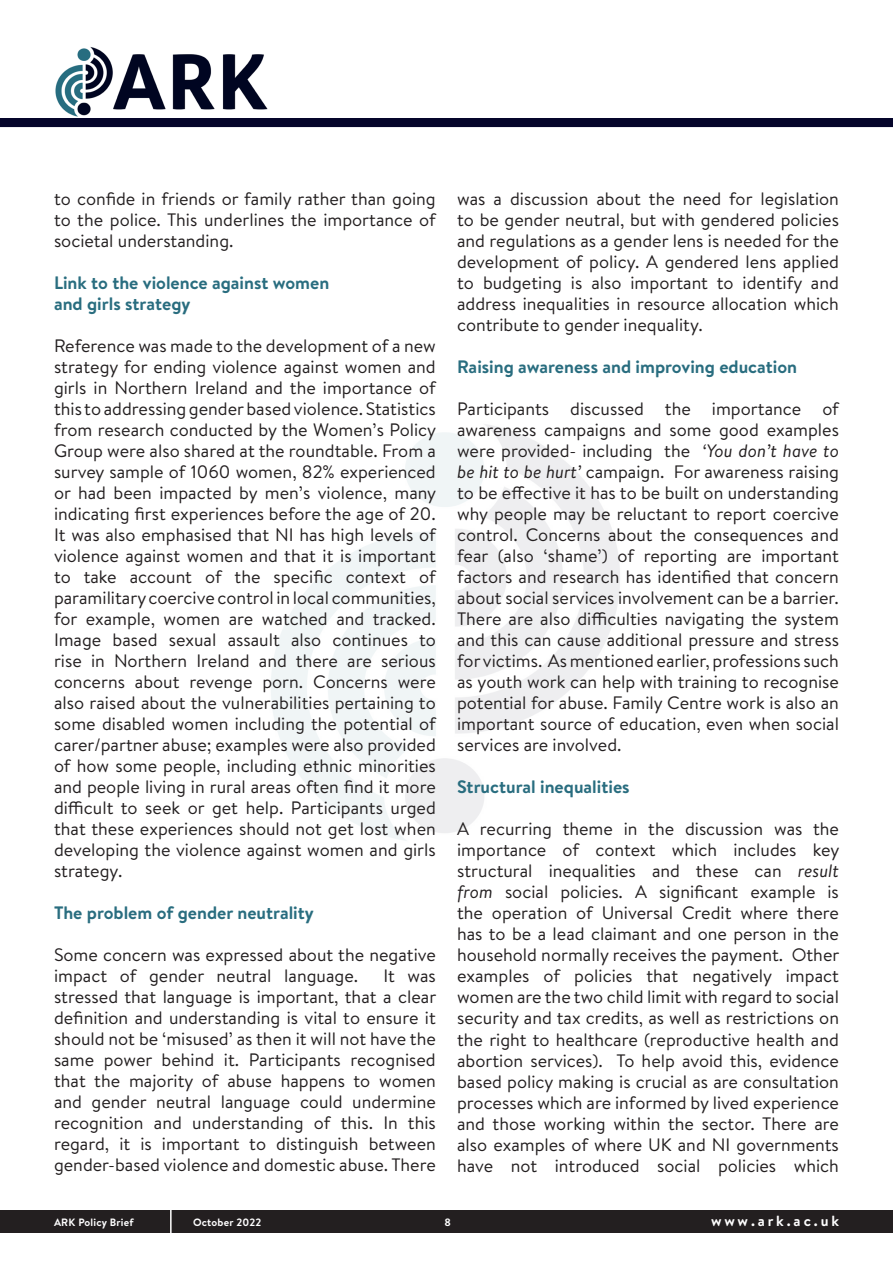
<style>
.page{position:relative;width:893px;height:1263px;background:#fff}
.page>*{position:absolute;margin:0;border:0;box-sizing:border-box;transform-origin:0 0}
.t1{font:18px/21px "Brandon Text";color:#231f20;text-align:justify}
.t2{font:700 18px/21px "Brandon Text";color:#296d7f}
.t3{font:700 14.7px "Brandon Text";letter-spacing:.19em;color:#fff}
.t4{font:700 10.65px "Brandon Text";letter-spacing:.02em;color:#fff}
.s1{font-style:italic}
</style>
<div class="page">
<div style="left:0;top:118px;width:893px;height:9px;background:#05052b"></div>
<img style="left:55px;top:47px;width:213px;height:69px">
<div style="left:0;top:1210px;width:893px;height:23px;background:#231f20"></div>
<hr style="left:170px;top:1209px;width:2px;height:27px;background:#fff">
<p class="t1" style="left:54px;top:188px;width:383px">to confide in friends or family rather than going to the police. This underlines the importance of societal understanding.</p>
<p class="t2" style="left:54px;top:272px;width:277px">Link to the violence against women and girls strategy</p>
<p class="t1" style="left:54px;top:335px;width:384px">Reference was made to the development of a new strategy for ending violence against women and girls in Northern Ireland and the importance of this to addressing gender based violence. Statistics from research conducted by the Women’s Policy Group were also shared at the roundtable. From a survey sample of 1060 women, 82% experienced or had been impacted by men’s violence, many indicating first experiences before the age of 20.<br>It was also emphasised that NI has high levels of violence against women and that it is important to take account of the specific context of paramilitary coercive control in local communities, for example, women are watched and tracked.<br>Image based sexual assault also continues to rise in Northern Ireland and there are serious concerns about revenge porn. Concerns were also raised about the vulnerabilities pertaining to some disabled women including the potential of carer/partner abuse; examples were also provided of how some people, including ethnic minorities and people living in rural areas often find it more difficult to seek or get help. Participants urged that these experiences should not get lost when developing the violence against women and girls strategy.</p>
<p class="t2" style="left:54px;top:902px;width:261px">The problem of gender neutrality</p>
<p class="t1" style="left:54px;top:944px;width:383px">Some concern was expressed about the negative impact of gender neutral language.</p>
<p class="t1" style="left:54px;top:965px;width:384px;text-indent:329px">It was stressed that language is important, that a clear definition and understanding is vital to ensure it should not be ‘misused’ as then it will not have the same power behind it. Participants recognised that the majority of abuse happens to women and gender neutral language could undermine recognition and understanding of this. In this regard, it is important to distinguish between gender-based violence and domestic abuse. There</p>
<p class="t1" style="left:457px;top:188px;width:383px">was a discussion about the need for legislation to be gender neutral, but with gendered policies and regulations as a gender lens is needed for the development of policy. A gendered lens applied to budgeting is also important to identify and address inequalities in resource allocation which contribute to gender inequality.</p>
<p class="t2" style="left:457px;top:356px;width:341px">Raising awareness and improving education</p>
<p class="t1" style="left:457px;top:398px;width:383px">Participants discussed the importance of awareness campaigns and some good examples were provided- including the <span class="s1">‘You don’t have to be hit to be hurt’</span> campaign. For awareness raising to be effective it has to be built on understanding why people may be reluctant to report coercive control. Concerns about the consequences and fear (also ‘shame’) of reporting are important factors and research has identified that concern about social services involvement can be a barrier.<br>There are also difficulties navigating the system and this can cause additional pressure and stress for victims. As mentioned earlier, professions such as youth work can help with training to recognise potential for abuse. Family Centre work is also an important source of education, even when social services are involved.</p>
<p class="t2" style="left:457px;top:776px;width:174px">Structural inequalities</p>
<p class="t1" style="left:457px;top:818px;width:384px">A recurring theme in the discussion was the importance of context which includes key structural inequalities and these can <span class="s1">result from</span> social policies. A significant example is the operation of Universal Credit where there has to be a lead claimant and one person in the household normally receives the payment. Other examples of policies that negatively impact women are the two child limit with regard to social security and tax credits, as well as restrictions on the right to healthcare (reproductive health and abortion services). To help avoid this, evidence based policy making is crucial as are consultation processes which are informed by lived experience and those working within the sector. There are also examples of where UK and NI governments have not introduced social policies which</p>
<p class="t4" style="left:54px;top:1215px;width:81px">ARK Policy Brief</p>
<p class="t4" style="left:193px;top:1215px;width:70px">October 2022</p>
<p class="t4" style="left:444px;top:1215px;width:8px">8</p>
<p class="t3" style="left:711px;top:1210px;width:129px">www.ark.ac.uk</p>
</div>
